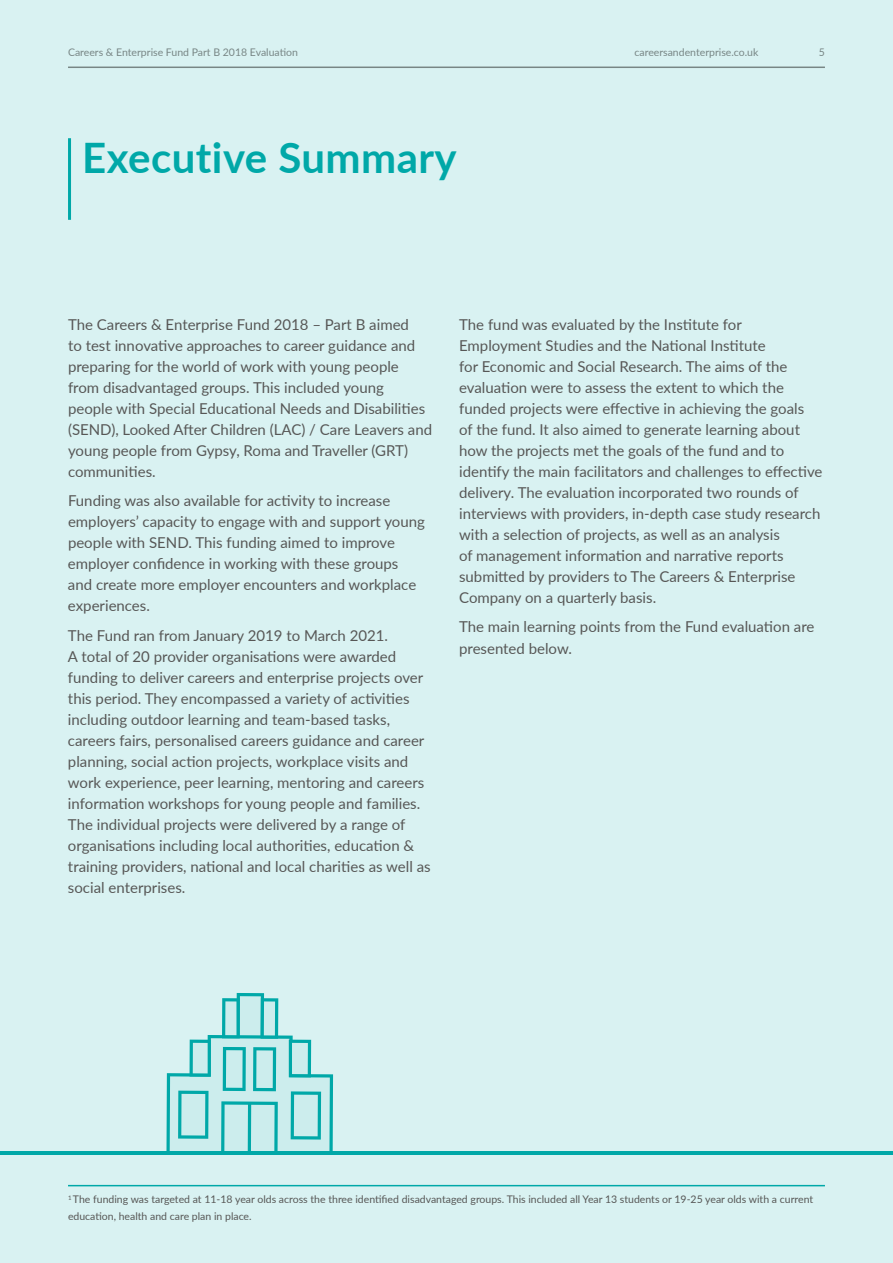
<style>
.page{position:relative;width:893px;height:1263px;background:#d9f2f2}
.page>*{position:absolute;margin:0;border:0;box-sizing:border-box;transform-origin:0 0}
.t1{font:700 42px "Lato";letter-spacing:.01em;color:#00a8a8}
.t2{font:15px/21px "Lato";color:#575756}
.t3{font:10.5px/16.5px "Lato";color:#575756}
.t4{font:10.5px "Lato";color:#788685}
</style>
<div class="page">
<hr style="left:0;top:1151px;width:893px;height:3px;background:#00a8a8">
<svg style="left:166px;top:993px;width:167px;height:158px"></svg>
<hr style="left:68px;top:138px;width:3px;height:82px;background:#00a8a8">
<hr style="left:68px;top:1185px;width:757px;height:1px;background:#00a8a8">
<hr style="left:68px;top:67px;width:757px;height:1px;background:#788685">
<p class="t4" style="left:68px;top:44px;width:232px">Careers &amp; Enterprise Fund Part B 2018 Evaluation</p>
<p class="t4" style="left:634px;top:44px;width:125px">careersandenterprise.co.uk</p>
<p class="t4" style="left:819px;top:44px;width:8px">5</p>
<h1 class="t1" style="left:82px;top:126px;width:376px">Executive Summary</h1>
<p class="t2" style="left:68px;top:313px;width:366px">The Careers &amp; Enterprise Fund 2018 – Part B aimed<br>to test innovative approaches to career guidance and preparing for the world of work with young people from disadvantaged groups. This included young people with Special Educational Needs and Disabilities (SEND), Looked After Children (LAC) / Care Leavers and young people from Gypsy, Roma and Traveller (GRT) communities.</p>
<p class="t2" style="left:68px;top:490px;width:358px">Funding was also available for activity to increase employers’ capacity to engage with and support young people with SEND. This funding aimed to improve employer confidence in working with these groups and create more employer encounters and workplace experiences.</p>
<p class="t2" style="left:68px;top:624px;width:364px">The Fund ran from January 2019 to March 2021.<br>A total of 20 provider organisations were awarded funding to deliver careers and enterprise projects over this period. They encompassed a variety of activities including outdoor learning and team-based tasks, careers fairs, personalised careers guidance and career planning, social action projects, workplace visits and work experience, peer learning, mentoring and careers information workshops for young people and families.<br>The individual projects were delivered by a range of organisations including local authorities, education &amp; training providers, national and local charities as well as social enterprises.</p>
<p class="t2" style="left:459px;top:313px;width:365px">The fund was evaluated by the Institute for Employment Studies and the National Institute<br>for Economic and Social Research. The aims of the evaluation were to assess the extent to which the funded projects were effective in achieving the goals<br>of the fund. It also aimed to generate learning about how the projects met the goals of the fund and to identify the main facilitators and challenges to effective delivery. The evaluation incorporated two rounds of interviews with providers, in-depth case study research with a selection of projects, as well as an analysis<br>of management information and narrative reports submitted by providers to The Careers &amp; Enterprise Company on a quarterly basis.</p>
<p class="t2" style="left:459px;top:616px;width:357px">The main learning points from the Fund evaluation are presented below.</p>
<p class="t3" style="left:68px;top:1191px;width:747px"><sup>1</sup> The funding was targeted at 11-18 year olds across the three identified disadvantaged groups. This included all Year 13 students or 19-25 year olds with a current education, health and care plan in place.</p>
</div>
